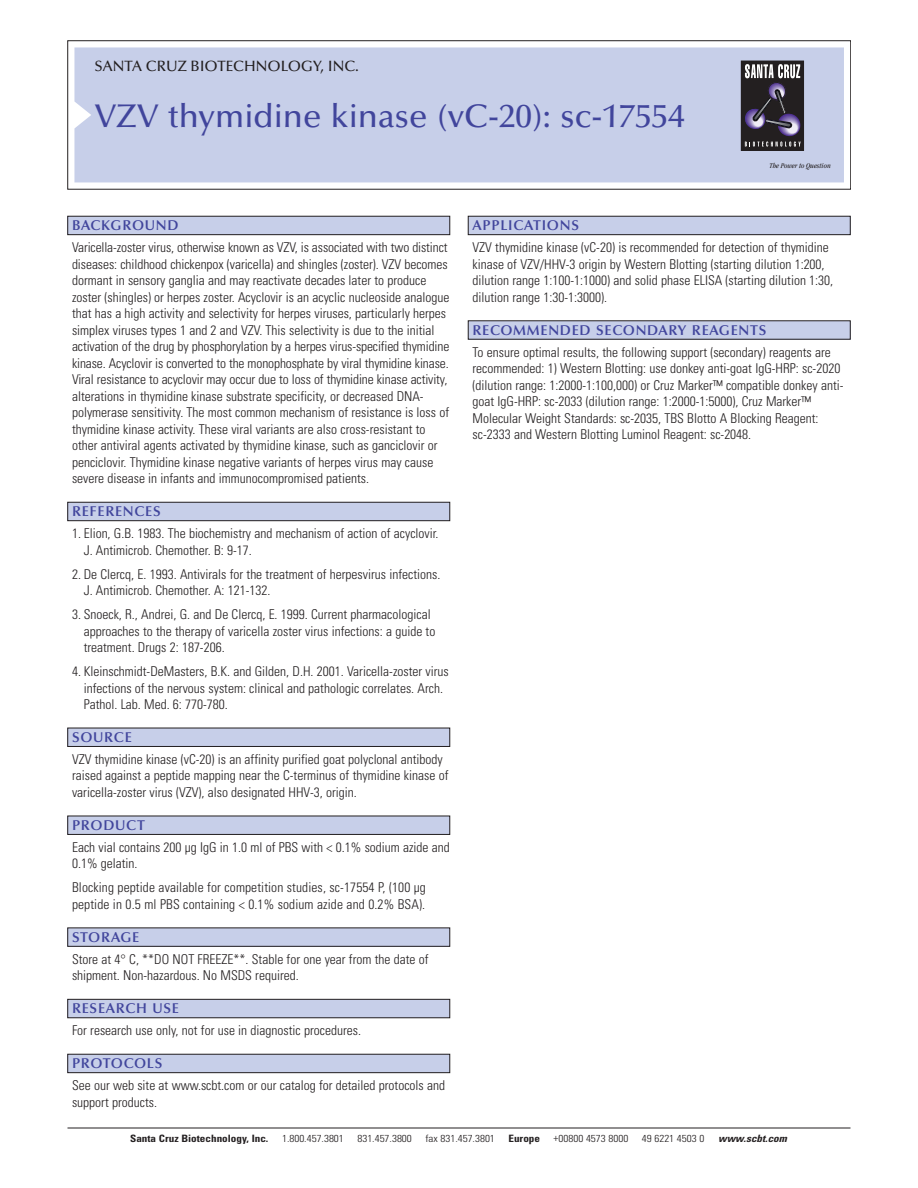
<style>
.page{position:relative;width:918px;height:1188px;background:#fff}
.page>*{position:absolute;margin:0;border:0;box-sizing:border-box;transform-origin:0 0}
.t1{font:500 33px "Optima";color:#41459c}
.t2{font:500 15px "Optima";color:#231f20}
.t3{font:600 14.25px "Optima";letter-spacing:.05em;color:#41459c}
.t4{font:300 condensed 13.5px/16.5px "Univers";color:#231f20}
.t5{font:300 condensed 10.2px "Univers";color:#231f20;scale:1.1 1}
.t6{font:700 condensed 10.2px "Univers";color:#231f20;scale:1.1 1}
.t7{font:italic 700 condensed 10.2px "Univers";color:#231f20;scale:1.1 1}
.t8{font:italic condensed 7.5px "Garamond";color:#231f20}
</style>
<div class="page">
<div style="left:468px;top:216px;width:382px;height:19px;background:#c7cfe9"></div>
<div style="left:468px;top:216px;width:382px;height:19px;border:1px solid #231f20"></div>
<div style="left:468px;top:321px;width:382px;height:18px;background:#c7cfe9"></div>
<div style="left:74px;top:47px;width:770px;height:135px;background:#c7cfe9"></div>
<div style="left:741px;top:61px;width:62px;height:89px;background:#231f20"></div>
<div style="left:741px;top:61px;width:63px;height:90px;border:1px solid #231f20"></div>
<svg style="left:741px;top:64px;width:64px;height:83px"></svg>
<hr style="left:68px;top:1128px;width:782px;height:1px;background:#231f20">
<div style="left:68px;top:216px;width:382px;height:19px;background:#c7cfe9"></div>
<div style="left:68px;top:216px;width:382px;height:19px;border:1px solid #231f20"></div>
<div style="left:68px;top:502px;width:382px;height:19px;background:#c7cfe9"></div>
<div style="left:68px;top:502px;width:382px;height:19px;border:1px solid #231f20"></div>
<div style="left:68px;top:728px;width:382px;height:18px;background:#c7cfe9"></div>
<div style="left:68px;top:728px;width:382px;height:19px;border:1px solid #231f20"></div>
<div style="left:68px;top:816px;width:382px;height:18px;background:#c7cfe9"></div>
<div style="left:68px;top:816px;width:382px;height:19px;border:1px solid #231f20"></div>
<div style="left:68px;top:928px;width:382px;height:18px;background:#c7cfe9"></div>
<div style="left:68px;top:928px;width:382px;height:19px;border:1px solid #231f20"></div>
<div style="left:68px;top:999px;width:382px;height:19px;background:#c7cfe9"></div>
<div style="left:68px;top:999px;width:382px;height:19px;border:1px solid #231f20"></div>
<div style="left:68px;top:1054px;width:382px;height:19px;background:#c7cfe9"></div>
<div style="left:68px;top:1054px;width:382px;height:19px;border:1px solid #231f20"></div>
<p class="t2" style="left:94px;top:60px;width:266px">SANTA CRUZ BIOTECHNOLOGY, INC.</p>
<h1 class="t1" style="left:94px;top:103px;width:592px">VZV thymidine kinase (vC-20): sc-17554</h1>
<p class="t8" style="left:769px;top:163px;width:63px">The Power to Question</p>
<p class="t3" style="left:72px;top:220px;width:108px">BACKGROUND</p>
<p class="t4" style="left:72px;top:241px;width:379px">Varicella-zoster virus, otherwise known as VZV, is associated with two distinct diseases: childhood chickenpox (varicella) and shingles (zoster). VZV becomes dormant in sensory ganglia and may reactivate decades later to produce zoster (shingles) or herpes zoster. Acyclovir is an acyclic nucleoside analogue that has a high activity and selectivity for herpes viruses, particularly herpes simplex viruses types 1 and 2 and VZV. This selectivity is due to the initial activation of the drug by phosphorylation by a herpes virus-specified thymidine kinase. Acyclovir is converted to the monophosphate by viral thymidine kinase.<br>Viral resistance to acyclovir may occur due to loss of thymidine kinase activity, alterations in thymidine kinase substrate specificity, or decreased DNA&shy;polymerase sensitivity. The most common mechanism of resistance is loss of thymidine kinase activity. These viral variants are also cross-resistant to other antiviral agents activated by thymidine kinase, such as ganciclovir or penciclovir. Thymidine kinase negative variants of herpes virus may cause severe disease in infants and immunocompromised patients.</p>
<p class="t3" style="left:72px;top:505px;width:90px">REFERENCES</p>
<p class="t4" style="left:84px;top:526px;width:356px;text-indent:-12px">1. Elion, G.B. 1983. The biochemistry and mechanism of action of acyclovir.<br>J. Antimicrob. Chemother. B: 9-17.</p>
<p class="t4" style="left:84px;top:567px;width:358px;text-indent:-12px">2. De Clercq, E. 1993. Antivirals for the treatment of herpesvirus infections.<br>J. Antimicrob. Chemother. A: 121-132.</p>
<p class="t4" style="left:84px;top:607px;width:353px;text-indent:-12px">3. Snoeck, R., Andrei, G. and De Clercq, E. 1999. Current pharmacological approaches to the therapy of varicella zoster virus infections: a guide to treatment. Drugs 2: 187-206.</p>
<p class="t4" style="left:84px;top:664px;width:367px;text-indent:-12px">4. Kleinschmidt-DeMasters, B.K. and Gilden, D.H. 2001. Varicella-zoster virus infections of the nervous system: clinical and pathologic correlates. Arch.<br>Pathol. Lab. Med. 6: 770-780.</p>
<p class="t3" style="left:72px;top:731px;width:61px">SOURCE</p>
<p class="t4" style="left:72px;top:752px;width:378px">VZV thymidine kinase (vC-20) is an affinity purified goat polyclonal antibody raised against a peptide mapping near the C-terminus of thymidine kinase of varicella-zoster virus (VZV), also designated HHV-3, origin.</p>
<p class="t3" style="left:72px;top:819px;width:74px">PRODUCT</p>
<p class="t4" style="left:72px;top:840px;width:379px">Each vial contains 200 µg IgG in 1.0 ml of PBS with &lt; 0.1% sodium azide and<br>0.1% gelatin.</p>
<p class="t4" style="left:72px;top:881px;width:355px">Blocking peptide available for competition studies, sc-17554 P, (100 µg peptide in 0.5 ml PBS containing &lt; 0.1% sodium azide and 0.2% BSA).</p>
<p class="t3" style="left:72px;top:931px;width:69px">STORAGE</p>
<p class="t4" style="left:72px;top:952px;width:358px">Store at 4° C, **DO NOT FREEZE**. Stable for one year from the date of shipment. Non-hazardous. No MSDS required.</p>
<p class="t3" style="left:72px;top:1003px;width:109px">RESEARCH USE</p>
<p class="t4" style="left:72px;top:1024px;width:290px">For research use only, not for use in diagnostic procedures.</p>
<p class="t3" style="left:72px;top:1057px;width:92px">PROTOCOLS</p>
<p class="t4" style="left:72px;top:1078px;width:375px">See our web site at www.scbt.com or our catalog for detailed protocols and support products.</p>
<p class="t3" style="left:473px;top:220px;width:108px">APPLICATIONS</p>
<p class="t4" style="left:473px;top:241px;width:362px">VZV thymidine kinase (vC-20) is recommended for detection of thymidine kinase of VZV/HHV-3 origin by Western Blotting (starting dilution 1:200, dilution range 1:100-1:1000) and solid phase ELISA (starting dilution 1:30, dilution range 1:30-1:3000).</p>
<p class="t3" style="left:473px;top:324px;width:295px">RECOMMENDED SECONDARY REAGENTS</p>
<p class="t4" style="left:473px;top:345px;width:372px">To ensure optimal results, the following support (secondary) reagents are recommended: 1) Western Blotting: use donkey anti-goat IgG-HRP: sc-2020 (dilution range: 1:2000-1:100,000) or Cruz Marker™ compatible donkey anti&shy;goat IgG-HRP: sc-2033 (dilution range: 1:2000-1:5000), Cruz Marker™ Molecular Weight Standards: sc-2035, TBS Blotto A Blocking Reagent: sc-2333 and Western Blotting Luminol Reagent: sc-2048.</p>
<p class="t6" style="left:130px;top:1135px;width:127px">Santa Cruz Biotechnology, Inc.</p>
<p class="t5" style="left:282px;top:1135px;width:58px">1.800.457.3801</p>
<p class="t5" style="left:357px;top:1135px;width:51px">831.457.3800</p>
<p class="t5" style="left:425px;top:1135px;width:65px">fax 831.457.3801</p>
<p class="t6" style="left:508px;top:1135px;width:30px">Europe</p>
<p class="t5" style="left:554px;top:1135px;width:69px">+00800 4573 8000</p>
<p class="t5" style="left:642px;top:1135px;width:58px">49 6221 4503 0</p>
<p class="t7" style="left:718px;top:1135px;width:66px">www.scbt.com</p>
</div>
